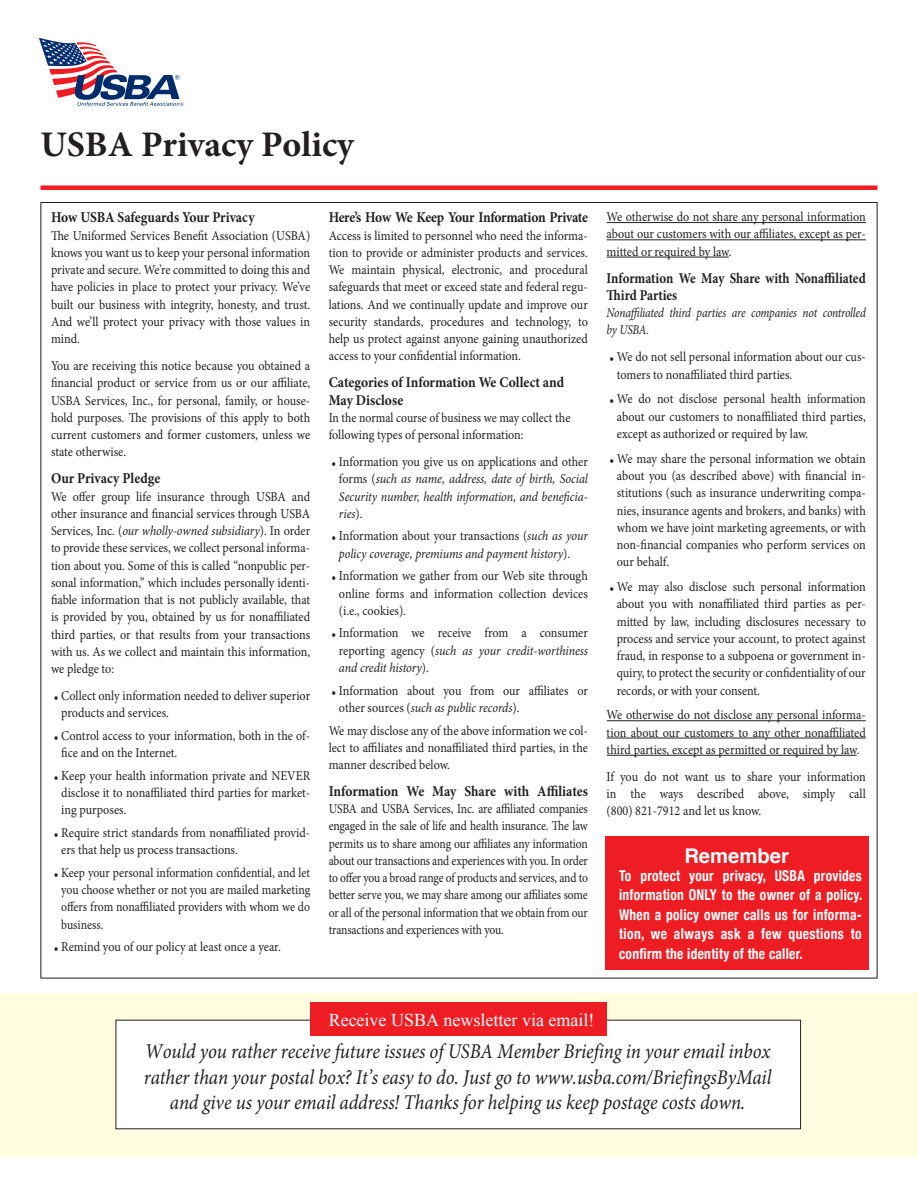
<style>
.page{position:relative;width:918px;height:1188px;background:#fff}
.page>*{position:absolute;margin:0;border:0;box-sizing:border-box;transform-origin:0 0}
.t1{font:700 36px "Minion Pro";color:#231f20}
.t2{font:italic 21px/25.5px "Minion Pro";letter-spacing:-.005em;color:#231f20;text-align:center;scale:.9 1}
.t3{font:700 20.25px "Helvetica";color:#fff}
.t4{font:18px "Times New Roman";color:#fff}
.t5{font:700 condensed 15px/19.5px "Helvetica Neue";letter-spacing:.02em;color:#fff;text-align:justify;scale:.9 1}
.t6{font:700 15px/17.2px "Minion Pro";letter-spacing:-.005em;color:#231f20;scale:.9 1}
.t7{font:700 15px/17.2px "Minion Pro";letter-spacing:-.005em;color:#231f20;scale:.86 1}
.t8{font:700 15px "Minion Pro";letter-spacing:-.03em;color:#231f20;scale:.9 1}
.t9{font:13.5px/17.2px "Minion Pro";letter-spacing:-.005em;color:#231f20;text-align:justify;scale:.9 1}
.t10{font:13.5px/17.2px "Minion Pro";letter-spacing:-.005em;color:#231f20;text-align:justify;scale:.86 1}
.t11{font:italic 13.5px/17.2px "Minion Pro";letter-spacing:-.015em;color:#231f20;text-align:justify;scale:.9 1}
.t12{font:13.5px/17.2px "Minion Pro";letter-spacing:-.005em;color:#231f20;scale:.87 1}
.t13{font:italic 13.5px/17.2px "Minion Pro";letter-spacing:-.015em;color:#231f20;scale:.85 1}
.s1{font-style:italic}
.s2{font-style:normal}
</style>
<div class="page">
<hr style="left:607px;top:222px;width:259px;height:1px;background:#231f20">
<hr style="left:607px;top:239px;width:259px;height:1px;background:#231f20">
<hr style="left:607px;top:257px;width:122px;height:1px;background:#231f20">
<hr style="left:607px;top:720px;width:259px;height:1px;background:#231f20">
<hr style="left:607px;top:738px;width:259px;height:1px;background:#231f20">
<hr style="left:607px;top:755px;width:250px;height:1px;background:#231f20">
<div style="left:605px;top:836px;width:264px;height:133px;background:#ee1d23"></div>
<div style="left:40px;top:185px;width:838px;height:5px;background:#ee1d23"></div>
<svg style="left:39px;top:38px;width:144px;height:68px"></svg>
<div style="left:0;top:994px;width:918px;height:163px;background:#fffce0"></div>
<div style="left:116px;top:1020px;width:685px;height:109px;background:#fff"></div>
<div style="left:311px;top:1002px;width:296px;height:34px;background:#ee1d23"></div>
<p class="t1" style="left:40px;top:119px;width:315px">USBA Privacy Policy</p>
<p class="t6" style="left:51px;top:209px;width:228px">How USBA Safeguards Your Privacy</p>
<p class="t9" style="left:51px;top:227px;width:290px">The Uniformed Services Benefit Association (USBA) knows you want us to keep your personal information private and secure. We’re committed to doing this and have policies in place to protect your privacy. We’ve built our business with integrity, honesty, and trust.<br>And we’ll protect your privacy with those values in mind.</p>
<p class="t9" style="left:51px;top:357px;width:290px">You are receiving this notice because you obtained a financial product or service from us or our affiliate, USBA Services, Inc., for personal, family, or house&shy;hold purposes. The provisions of this apply to both current customers and former customers, unless we state otherwise.</p>
<p class="t6" style="left:51px;top:470px;width:123px">Our Privacy Pledge</p>
<p class="t9" style="left:51px;top:488px;width:290px">We offer group life insurance through USBA and other insurance and financial services through USBA Services, Inc. (<span class="s1">our wholly-owned subsidiary</span>). In order to provide these services, we collect personal informa&shy;tion about you. Some of this is called “nonpublic per&shy;sonal information,” which includes personally identi&shy;fiable information that is not publicly available, that is provided by you, obtained by us for nonaffiliated third parties, or that results from your transactions with us. As we collect and maintain this information, we pledge to:</p>
<p class="t9" style="left:61px;top:687px;width:278px;text-indent:-7px">• Collect only information needed to deliver superior products and services.</p>
<p class="t9" style="left:61px;top:727px;width:278px;text-indent:-7px">• Control access to your information, both in the of&shy;fice and on the Internet.</p>
<p class="t9" style="left:61px;top:767px;width:278px;text-indent:-7px">• Keep your health information private and NEVER disclose it to nonaffiliated third parties for market&shy;ing purposes.</p>
<p class="t9" style="left:61px;top:824px;width:278px;text-indent:-7px">• Require strict standards from nonaffiliated provid&shy;ers that help us process transactions.</p>
<p class="t9" style="left:61px;top:864px;width:278px;text-indent:-7px">• Keep your personal information confidential, and let you choose whether or not you are mailed marketing offers from nonaffiliated providers with whom we do business.</p>
<p class="t9" style="left:54px;top:938px;width:254px">• Remind you of our policy at least once a year.</p>
<p class="t8" style="left:329px;top:207px;width:290px">Here’s How We Keep Your Information Private</p>
<p class="t9" style="left:329px;top:227px;width:290px">Access is limited to personnel who need the informa&shy;tion to provide or administer products and services.<br>We maintain physical, electronic, and procedural safeguards that meet or exceed state and federal regu&shy;lations. And we continually update and improve our security standards, procedures and technology, to help us protect against anyone gaining unauthorized access to your confidential information.</p>
<p class="t6" style="left:329px;top:374px;width:263px">Categories of Information We Collect and<br>May Disclose</p>
<p class="t12" style="left:329px;top:409px;width:279px">In the normal course of business we may collect the following types of personal information:</p>
<p class="t11" style="left:339px;top:453px;width:278px;text-indent:-7px"><span class="s2">• Information you give us on applications and other forms (</span>such as name, address, date of birth, Social Security number, health information, and beneficia&shy;ries<span class="s2">).</span></p>
<p class="t11" style="left:339px;top:527px;width:278px;text-indent:-7px"><span class="s2">• Information about your transactions (</span>such as your policy coverage, premiums and payment history<span class="s2">).</span></p>
<p class="t9" style="left:339px;top:567px;width:278px;text-indent:-7px">• Information we gather from our Web site through online forms and information collection devices (i.e., cookies).</p>
<p class="t9" style="left:339px;top:625px;width:278px;text-indent:-7px">• Information we receive from a consumer reporting agency (<span class="s1">such as your credit-worthiness and credit history</span>).</p>
<p class="t9" style="left:339px;top:682px;width:278px;text-indent:-7px">• Information about you from our affiliates or other sources (<span class="s1">such as public records</span>).</p>
<p class="t9" style="left:329px;top:722px;width:290px">We may disclose any of the above information we col&shy;lect to affiliates and nonaffiliated third parties, in the manner described below.</p>
<p class="t6" style="left:329px;top:782px;width:289px">Information We May Share with Affiliates</p>
<p class="t10" style="left:329px;top:800px;width:303px">USBA and USBA Services, Inc. are affiliated companies engaged in the sale of life and health insurance. The law permits us to share among our affiliates any information about our transactions and experiences with you. In order to offer you a broad range of products and services, and to better serve you, we may share among our affiliates some or all of the personal information that we obtain from our transactions and experiences with you.</p>
<p class="t9" style="left:607px;top:208px;width:290px">We otherwise do not share any personal information about our customers with our affiliates, except as per&shy;mitted or required by law.</p>
<p class="t7" style="left:607px;top:269px;width:303px">Information We May Share with Nonaffiliated<br>Third Parties</p>
<p class="t13" style="left:607px;top:304px;width:306px">Nonaffiliated third parties are companies not controlled by USBA.</p>
<p class="t9" style="left:617px;top:349px;width:278px;text-indent:-7px">• We do not sell personal information about our cus&shy;tomers to nonaffiliated third parties.</p>
<p class="t9" style="left:617px;top:391px;width:278px;text-indent:-7px">• We do not disclose personal health information about our customers to nonaffiliated third parties, except as authorized or required by law.</p>
<p class="t9" style="left:617px;top:450px;width:278px;text-indent:-7px">• We may share the personal information we obtain about you (as described above) with financial in&shy;stitutions (such as insurance underwriting compa&shy;nies, insurance agents and brokers, and banks) with whom we have joint marketing agreements, or with non-financial companies who perform services on our behalf.</p>
<p class="t9" style="left:617px;top:578px;width:278px;text-indent:-7px">• We may also disclose such personal information about you with nonaffiliated third parties as per&shy;mitted by law, including disclosures necessary to process and service your account, to protect against fraud, in response to a subpoena or government in&shy;quiry, to protect the security or confidentiality of our records, or with your consent.</p>
<p class="t9" style="left:607px;top:707px;width:290px">We otherwise do not disclose any personal informa&shy;tion about our customers to any other nonaffiliated third parties, except as permitted or required by law.</p>
<p class="t9" style="left:607px;top:768px;width:290px">If you do not want us to share your information in the ways described above, simply call (800) 821-7912 and let us know.</p>
<p class="t3" style="left:684px;top:839px;width:106px">Remember</p>
<p class="t5" style="left:619px;top:865px;width:272px">To protect your privacy, USBA provides information ONLY to the owner of a policy.<br>When a policy owner calls us for informa&shy;tion, we always ask a few questions to confirm the identity of the caller.</p>
<p class="t4" style="left:329px;top:1008px;width:267px">Receive USBA newsletter via email!</p>
<p class="t2" style="left:144px;top:1039px;width:699px">Would you rather receive future issues of USBA Member Briefing in your email inbox rather than your postal box? It’s easy to do. Just go to www.usba.com/BriefingsByMail and give us your email address! Thanks for helping us keep postage costs down.</p>
</div>
